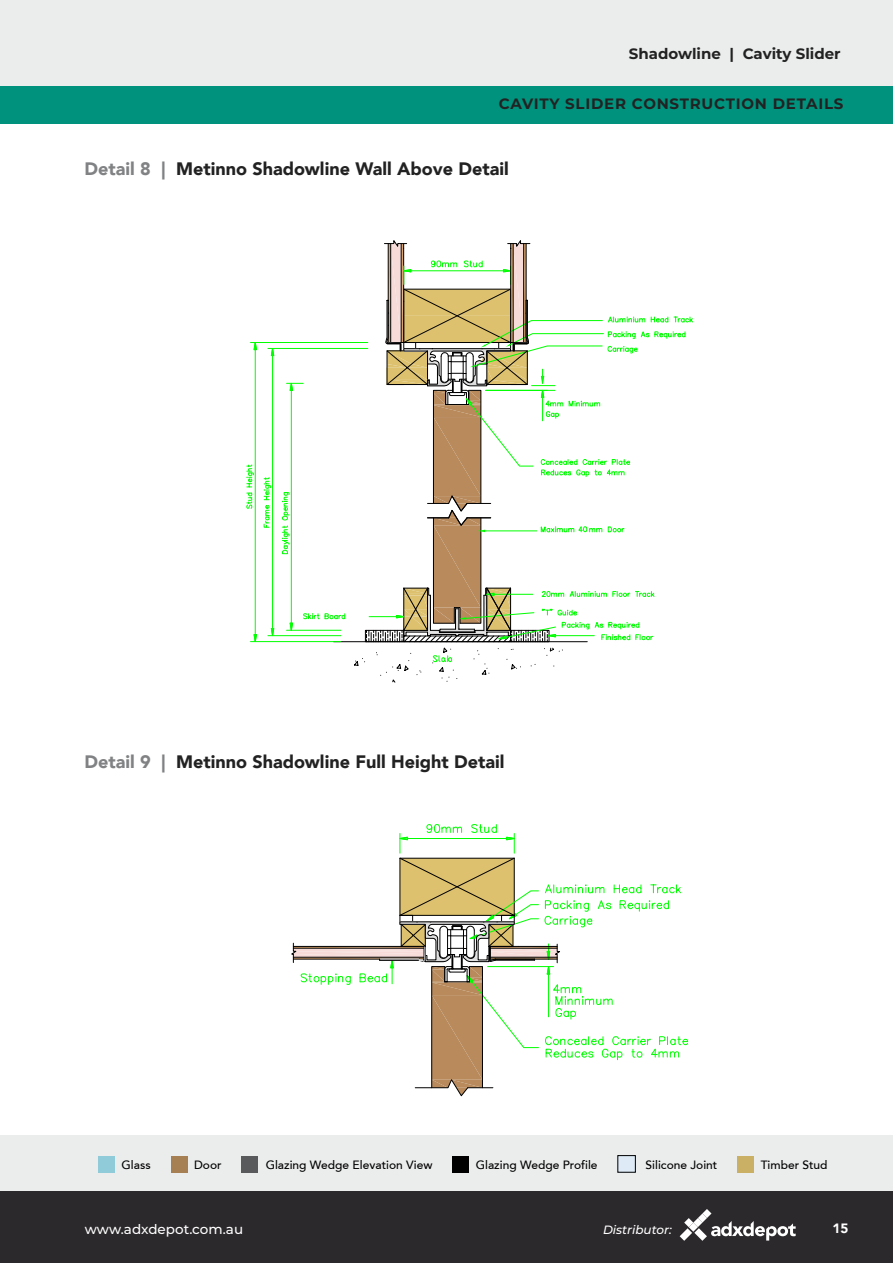
<style>
.page{position:relative;width:893px;height:1263px;background:#fff}
.page>*{position:absolute;margin:0;border:0;box-sizing:border-box;transform-origin:0 0}
.t1{font:900 18px "Avenir 95";color:#222223}
.t2{font:700 15px "Montserrat";letter-spacing:.035em;color:#222223}
.t3{font:700 15px "Montserrat";color:#222223}
.t4{font:500 13.5px "Montserrat";color:#fff}
.t5{font:900 13.5px "Avenir 95";color:#fff}
.t6{font:500 12px "Avenir 65";color:#000}
.t7{font:italic 500 12px "Montserrat";color:#fff}
.s1{color:#808284}
</style>
<div class="page">
<div style="left:0;top:84px;width:893px;height:40px;background:#00927c"></div>
<div style="left:0;top:0;width:893px;height:85px;background:#ebecec"></div>
<div style="left:0;top:1190px;width:893px;height:73px;background:#2c292c"></div>
<svg style="left:680px;top:1209px;width:116px;height:32px"></svg>
<div style="left:0;top:1135px;width:893px;height:56px;background:#ebecec"></div>
<div style="left:98px;top:1156px;width:17px;height:16px;background:#90cbd9"></div>
<div style="left:171px;top:1156px;width:16px;height:16px;background:#a67f53"></div>
<div style="left:242px;top:1156px;width:16px;height:16px;background:#595a5c"></div>
<div style="left:452px;top:1156px;width:17px;height:16px;background:#000"></div>
<img style="left:620px;top:1157px;width:14px;height:13px">
<div style="left:618px;top:1155px;width:18px;height:17px;border:1px solid #000"></div>
<div style="left:737px;top:1156px;width:17px;height:16px;background:#c9b064"></div>
<hr style="left:250px;top:342px;width:118px;height:1px;background:#0f0">
<hr style="left:250px;top:641px;width:91px;height:1px;background:#0f0">
<hr style="left:255px;top:350px;width:1px;height:285px;background:#0f0">
<svg style="left:254px;top:343px;width:3px;height:7px"></svg>
<svg style="left:254px;top:634px;width:3px;height:9px"></svg>
<hr style="left:268px;top:348px;width:100px;height:1px;background:#0f0">
<hr style="left:268px;top:635px;width:73px;height:1px;background:#0f0">
<hr style="left:272px;top:356px;width:1px;height:272px;background:#0f0">
<svg style="left:271px;top:347px;width:3px;height:9px"></svg>
<svg style="left:271px;top:628px;width:3px;height:9px"></svg>
<svg style="left:246px;top:464px;width:8px;height:45px"></svg>
<svg style="left:264px;top:477px;width:7px;height:51px"></svg>
<svg style="left:282px;top:240px;width:411px;height:443px"></svg>
<svg style="left:291px;top:824px;width:397px;height:273px"></svg>
<p class="t3" style="left:629px;top:47px;width:213px">Shadowline | Cavity Slider</p>
<p class="t2" style="left:499px;top:97px;width:346px">CAVITY SLIDER CONSTRUCTION DETAILS</p>
<p class="t1" style="left:84px;top:161px;width:426px"><span class="s1">Detail 8 |</span> Metinno Shadowline Wall Above Detail</p>
<p class="t1" style="left:84px;top:754px;width:421px"><span class="s1">Detail 9 |</span> Metinno Shadowline Full Height Detail</p>
<p class="t6" style="left:122px;top:1160px;width:31px">Glass</p>
<p class="t6" style="left:194px;top:1160px;width:29px">Door</p>
<p class="t6" style="left:266px;top:1160px;width:168px">Glazing Wedge Elevation View</p>
<p class="t6" style="left:476px;top:1160px;width:123px">Glazing Wedge Profile</p>
<p class="t6" style="left:646px;top:1160px;width:73px">Silicone Joint</p>
<p class="t6" style="left:761px;top:1160px;width:68px">Timber Stud</p>
<p class="t4" style="left:85px;top:1224px;width:160px">www.adxdepot.com.au</p>
<p class="t7" style="left:603px;top:1223px;width:70px">Distributor:</p>
<p class="t5" style="left:832px;top:1222px;width:17px">15</p>
</div>
